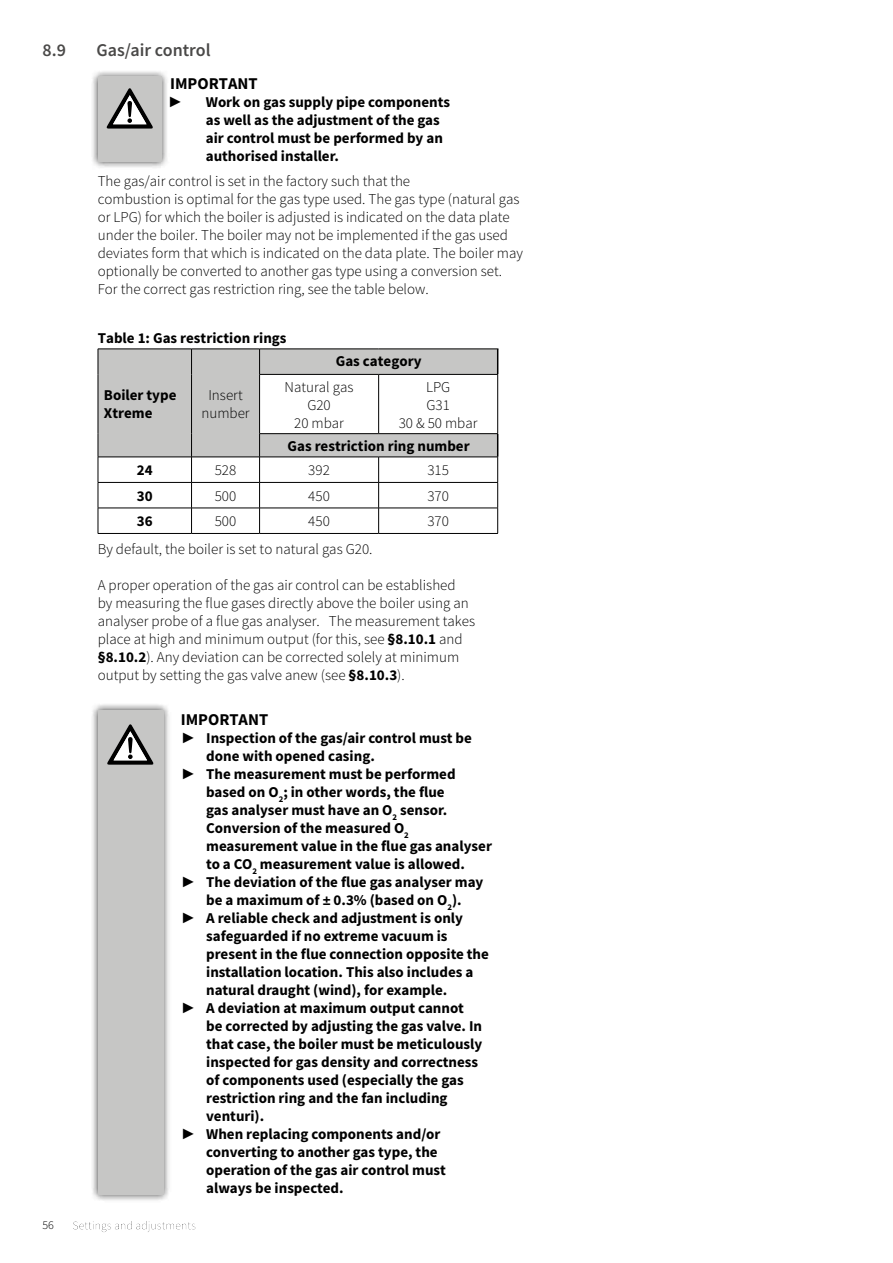
<style>
.page{position:relative;width:893px;height:1263px;background:#fff}
.page>*{position:absolute;margin:0;border:0;box-sizing:border-box;transform-origin:0 0}
.t1{font:600 18px "Source Sans Pro";color:#4a4948}
.t2{font:700 16.5px "Source Sans Pro";color:#000}
.t3{font:700 15px/18px "Source Sans Pro";color:#000}
.t4{font:300 15px/18px "Source Sans Pro";color:#000;text-align:center}
.t5{font:15px "Arial Narrow";color:#000}
.t6{font:300 12px "Source Sans Pro";color:#000}
.s1{font-weight:700}
.s2{font-family:"Arial Narrow";font-weight:400}
</style>
<div class="page">
<div style="left:62px;top:1216px;width:145px;height:20px;background:#000;opacity:.5"></div>
<div style="left:90px;top:69px;width:79px;height:100px;background:#000;opacity:.75"></div>
<div style="left:98px;top:77px;width:64px;height:85px;background:#c6c6c5"></div>
<div style="left:90px;top:702px;width:81px;height:500px;background:#000;opacity:.75"></div>
<div style="left:98px;top:710px;width:66px;height:485px;background:#c6c6c5"></div>
<svg style="left:98px;top:349px;width:400px;height:184px"></svg>
<hr style="left:98px;top:533px;width:94px;height:1px;background:#000">
<hr style="left:192px;top:533px;width:68px;height:1px;background:#000">
<hr style="left:260px;top:533px;width:119px;height:1px;background:#000">
<hr style="left:379px;top:533px;width:119px;height:1px;background:#000">
<svg style="left:107px;top:724px;width:46px;height:41px"></svg>
<svg style="left:106px;top:88px;width:47px;height:41px"></svg>
<p class="t1" style="left:43px;top:38px;width:25px">8.9</p>
<p class="t1" style="left:97px;top:38px;width:116px">Gas/air control</p>
<p class="t2" style="left:170px;top:73px;width:89px">IMPORTANT</p>
<p class="t5" style="left:170px;top:91px;width:16px">►</p>
<p class="t3" style="left:206px;top:93px;width:246px">Work on gas supply pipe components as well as the adjustment of the gas air control must be performed by an authorised installer.</p>
<p class="t4" style="left:98px;top:172px;width:427px;text-align:left">The gas/air control is set in the factory such that the<br>combustion is optimal for the gas type used. The gas type (natural gas or LPG) for which the boiler is adjusted is indicated on the data plate under the boiler. The boiler may not be implemented if the gas used deviates form that which is indicated on the data plate. The boiler may optionally be converted to another gas type using a conversion set.<br>For the correct gas restriction ring, see the table below.</p>
<p class="t3" style="left:98px;top:329px;width:190px">Table 1: Gas restriction rings</p>
<p class="t3" style="left:104px;top:385px;width:74px">Boiler type<br>Xtreme</p>
<p class="t4" style="left:201px;top:386px;width:50px">Insert number</p>
<p class="t3" style="left:336px;top:352px;width:87px">Gas category</p>
<p class="t4" style="left:285px;top:378px;width:70px">Natural gas<br>G20<br>20 mbar</p>
<p class="t4" style="left:399px;top:378px;width:80px">LPG<br>G31<br>30 &amp; 50 mbar</p>
<p class="t3" style="left:288px;top:437px;width:184px">Gas restriction ring number</p>
<p class="t6" style="left:43px;top:1218px;width:13px">56</p>
<p class="t3" style="left:137px;top:461px;width:17px">24</p>
<p class="t4" style="left:215px;top:461px;width:23px">528</p>
<p class="t4" style="left:308px;top:461px;width:23px">392</p>
<p class="t4" style="left:427px;top:461px;width:23px">315</p>
<p class="t3" style="left:137px;top:487px;width:17px">30</p>
<p class="t4" style="left:215px;top:487px;width:23px">500</p>
<p class="t4" style="left:308px;top:487px;width:23px">450</p>
<p class="t4" style="left:427px;top:487px;width:23px">370</p>
<p class="t3" style="left:137px;top:512px;width:17px">36</p>
<p class="t4" style="left:215px;top:512px;width:23px">500</p>
<p class="t4" style="left:308px;top:512px;width:23px">450</p>
<p class="t4" style="left:427px;top:512px;width:23px">370</p>
<p class="t4" style="left:98px;top:540px;width:276px">By default, the boiler is set to natural gas G20.</p>
<p class="t4" style="left:98px;top:576px;width:379px;text-align:left">A proper operation of the gas air control can be established<br>by measuring the flue gases directly above the boiler using an analyser probe of a flue gas analyser. The measurement takes place at high and minimum output (for this, see <span class="s1">§8.10.1</span> and <span class="s1">§8.10.2</span>). Any deviation can be corrected solely at minimum output by setting the gas valve anew (see <span class="s1">§8.10.3</span>).</p>
<p class="t2" style="left:181px;top:708px;width:89px">IMPORTANT</p>
<p class="t3" style="left:183px;top:728px;width:290px"><span class="s2">►</span> Inspection of the gas/air control must be</p>
<p class="t3" style="left:206px;top:746px;width:170px">done with opened casing.</p>
<p class="t3" style="left:183px;top:764px;width:274px"><span class="s2">►</span> The measurement must be performed</p>
<p class="t3" style="left:206px;top:782px;width:240px">based on O<sub>2</sub>; in other words, the flue</p>
<p class="t3" style="left:206px;top:800px;width:243px">gas analyser must have an O<sub>2</sub> sensor.</p>
<p class="t3" style="left:206px;top:818px;width:204px">Conversion of the measured O<sub>2</sub></p>
<p class="t3" style="left:206px;top:836px;width:287px">measurement value in the flue gas analyser</p>
<p class="t3" style="left:206px;top:854px;width:260px">to a CO<sub>2</sub> measurement value is allowed.</p>
<p class="t3" style="left:183px;top:872px;width:302px"><span class="s2">►</span> The deviation of the flue gas analyser may</p>
<p class="t3" style="left:206px;top:890px;width:257px">be a maximum of ± 0.3% (based on O<sub>2</sub>).</p>
<p class="t3" style="left:183px;top:908px;width:281px"><span class="s2">►</span> A reliable check and adjustment is only</p>
<p class="t3" style="left:206px;top:926px;width:243px">safeguarded if no extreme vacuum is</p>
<p class="t3" style="left:206px;top:944px;width:284px">present in the flue connection opposite the</p>
<p class="t3" style="left:206px;top:962px;width:269px">installation location. This also includes a</p>
<p class="t3" style="left:206px;top:980px;width:243px">natural draught (wind), for example.</p>
<p class="t3" style="left:183px;top:998px;width:282px"><span class="s2">►</span> A deviation at maximum output cannot</p>
<p class="t3" style="left:206px;top:1016px;width:278px">be corrected by adjusting the gas valve. In</p>
<p class="t3" style="left:206px;top:1034px;width:278px">that case, the boiler must be meticulously</p>
<p class="t3" style="left:206px;top:1052px;width:274px">inspected for gas density and correctness</p>
<p class="t3" style="left:206px;top:1070px;width:259px">of components used (especially the gas</p>
<p class="t3" style="left:206px;top:1088px;width:243px">restriction ring and the fan including</p>
<p class="t3" style="left:206px;top:1106px;width:60px">venturi).</p>
<p class="t3" style="left:183px;top:1124px;width:259px"><span class="s2">►</span> When replacing components and/or</p>
<p class="t3" style="left:206px;top:1142px;width:233px">converting to another gas type, the</p>
<p class="t3" style="left:206px;top:1160px;width:241px">operation of the gas air control must</p>
<p class="t3" style="left:206px;top:1178px;width:139px">always be inspected.</p>
</div>
